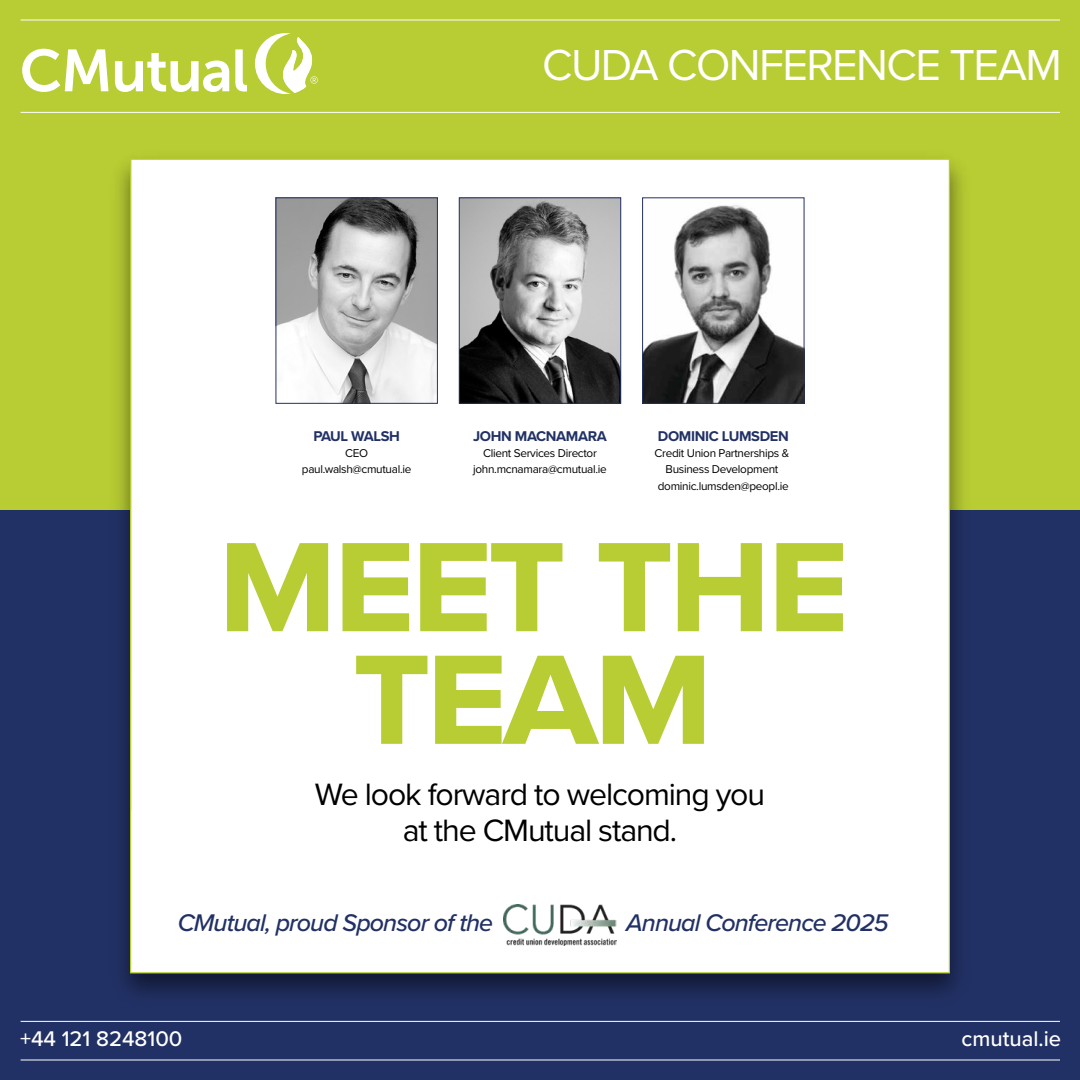
<style>
.page{position:relative;width:1080px;height:1080px;background:#b8cc33}
.page>*{position:absolute;margin:0;border:0;box-sizing:border-box;transform-origin:0 0}
.t1{font:700 160.2px/112.6px "Proxima Nova";letter-spacing:-.035em;color:#b8cc33;text-align:center}
.t2{font:59px "Museo Sans 700";letter-spacing:-.02em;color:#fff}
.t3{font:45px "Proxima Nova";letter-spacing:-.035em;color:#fff}
.t4{font:32px/36px "Proxima Nova";letter-spacing:-.035em;color:#000;text-align:center}
.t5{font:italic 500 25px "Proxima Nova";letter-spacing:-.035em;color:#223165}
.t6{font:500 22px "Proxima Nova";color:#fff}
.t7{font:700 14.7px "Proxima Nova";letter-spacing:.03em;color:#223165}
.t8{font:11.7px/16.1px "Proxima Nova";letter-spacing:-.025em;color:#000;text-align:center}
</style>
<div class="page">
<div style="left:0;top:511px;width:1080px;height:569px;background:#223165"></div>
<svg style="left:255px;top:33px;width:63px;height:61px"></svg>
<img style="left:102px;top:173px;width:876px;height:821px">
<div style="left:131px;top:159px;width:818px;height:814px;background:#fff"></div>
<img style="left:122px;top:159px;width:850px;height:765px">
<img style="left:278px;top:199px;width:158px;height:203px">
<div style="left:276px;top:197px;width:162px;height:207px;border:1px solid #223165"></div>
<img style="left:644px;top:199px;width:158px;height:203px">
<div style="left:642px;top:197px;width:162px;height:207px;border:1px solid #223165"></div>
<img style="left:461px;top:199px;width:158px;height:203px">
<div style="left:459px;top:197px;width:162px;height:207px;border:1px solid #223165"></div>
<img style="left:504px;top:904px;width:112px;height:41px">
<hr style="left:21px;top:112px;width:1039px;height:1px;background:#fff">
<hr style="left:21px;top:1060px;width:1039px;height:1px;background:#fff">
<hr style="left:21px;top:1021px;width:1039px;height:1px;background:#fff">
<hr style="left:21px;top:20px;width:1039px;height:1px;background:#fff">
<h2 class="t2" style="left:20px;top:38px;width:230px">CMutual</h2>
<h3 class="t3" style="left:542px;top:31px;width:521px">CUDA CONFERENCE TEAM</h3>
<p class="t7" style="left:313px;top:425px;width:88px">PAUL WALSH</p>
<p class="t8" style="left:302px;top:445px;width:111px">CEO paul.walsh@cmutual.ie</p>
<p class="t7" style="left:473px;top:425px;width:134px">JOHN MACNAMARA</p>
<p class="t8" style="left:473px;top:445px;width:135px">Client Services Director john.mcnamara@cmutual.ie</p>
<p class="t7" style="left:658px;top:425px;width:132px">DOMINIC LUMSDEN</p>
<p class="t8" style="left:655px;top:445px;width:136px">Credit Union Partnerships &amp;<br>Business Development dominic.lumsden@peopl.ie</p>
<h1 class="t1" style="left:217px;top:518px;width:634px">MEET THE<br>TEAM</h1>
<h3 class="t4" style="left:315px;top:775px;width:452px">We look forward to welcoming you at the CMutual stand.</h3>
<h3 class="t5" style="left:178px;top:904px;width:317px">CMutual, proud Sponsor of the</h3>
<h3 class="t5" style="left:626px;top:904px;width:264px">Annual Conference 2025</h3>
<h3 class="t6" style="left:20px;top:1023px;width:164px">+44 121 8248100</h3>
<h3 class="t6" style="left:961px;top:1023px;width:101px">cmutual.ie</h3>
</div>
